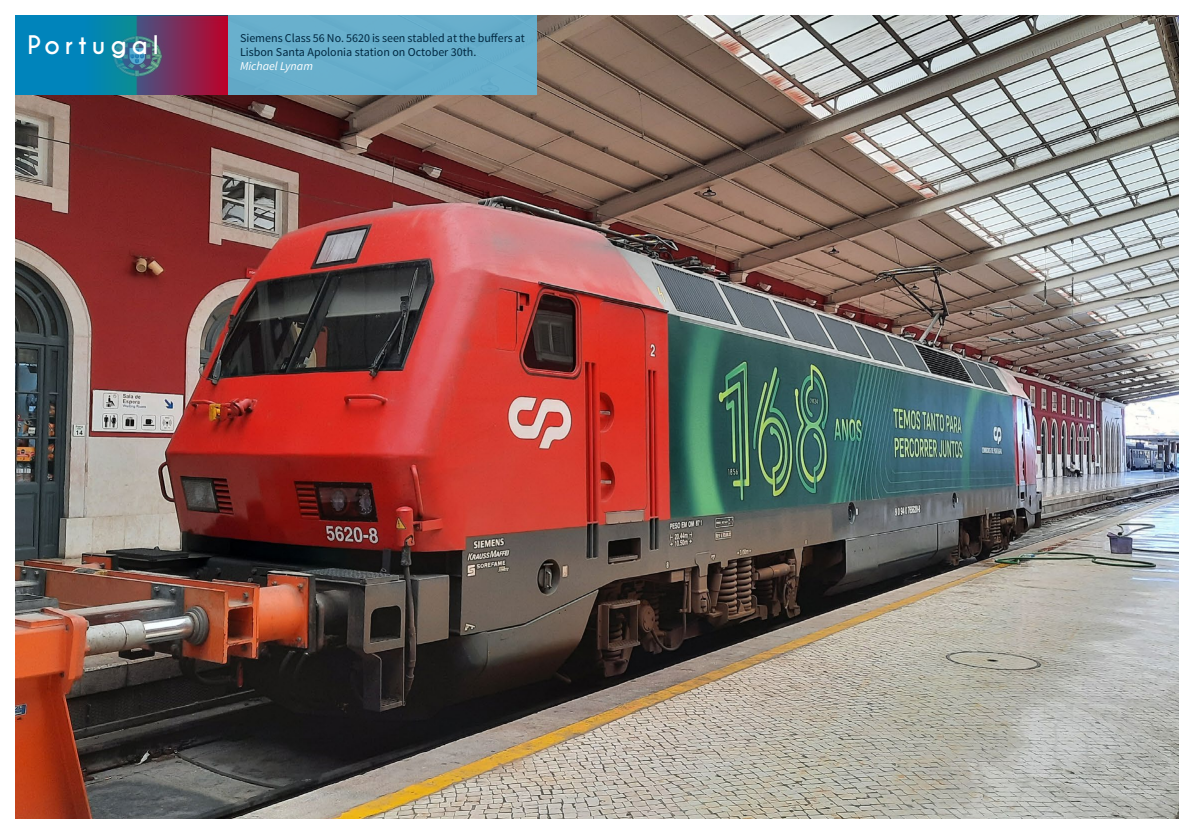
<style>
.page{position:relative;width:1194px;height:834px;background:#fff}
.page>*{position:absolute;margin:0;border:0;box-sizing:border-box;transform-origin:0 0}
.t1{font:700 24px "Caviar Dreams";letter-spacing:.2em;color:#fff}
.t2{font:12px/14.4px "Source Sans Pro";color:#002841}
.t3{font:italic 12px "Source Sans Pro";color:#fff}
</style>
<div class="page">
<img style="left:15px;top:15px;width:1164px;height:804px">
<div style="left:228px;top:15px;width:310px;height:80px;background:#68afcc"></div>
<div style="left:15px;top:15px;width:213px;height:80px;background:#0084bb"></div>
<img style="left:97px;top:15px;width:130px;height:80px">
<h1 class="t1" style="left:28px;top:30px;width:133px">Portugal</h1>
<p class="t2" style="left:240px;top:31px;width:287px">Siemens Class 56 No. 5620 is seen stabled at the buffers at<br>Lisbon Santa Apolonia station on October 30th.</p>
<p class="t3" style="left:240px;top:59px;width:74px">Michael Lynam</p>
</div>
